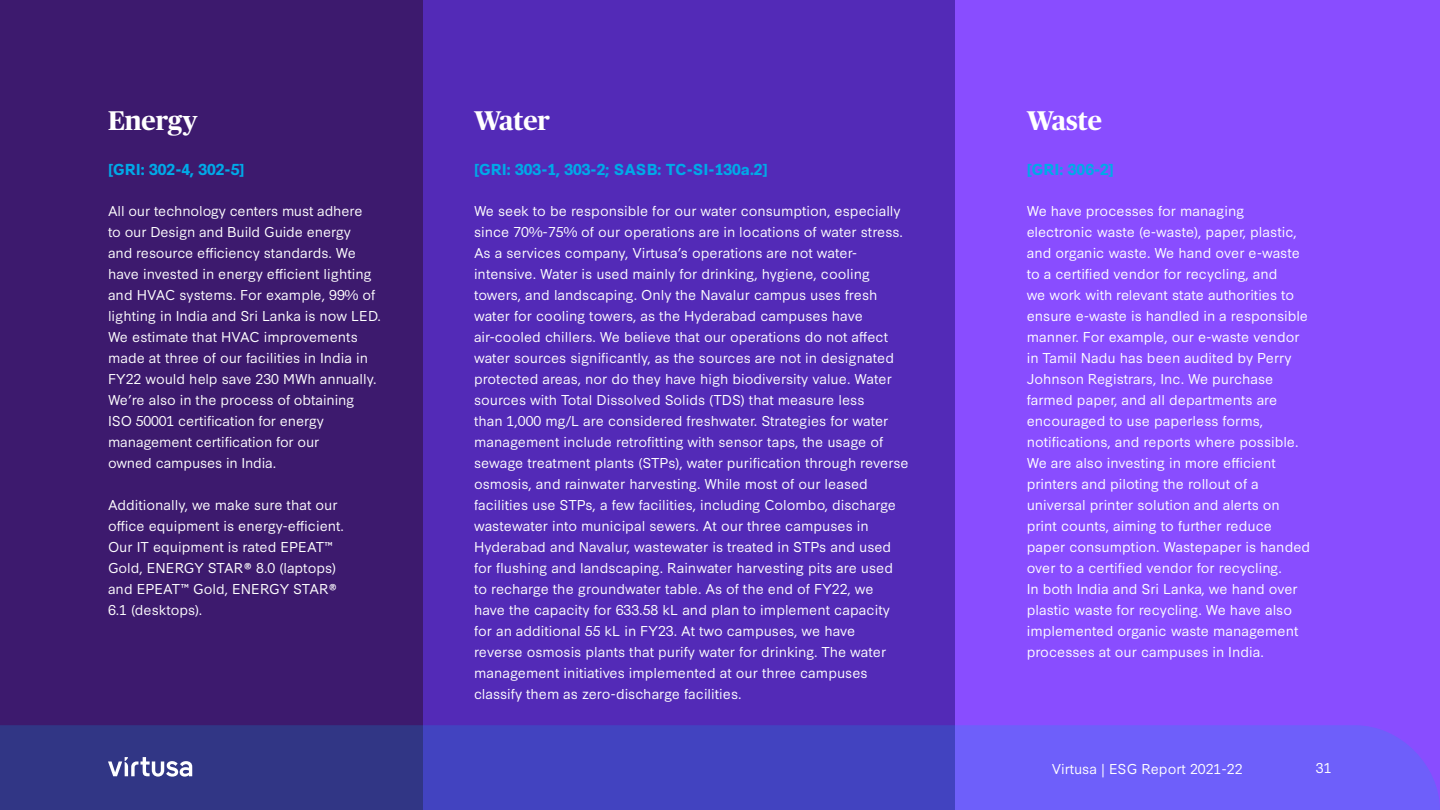
<style>
.page{position:relative;width:1440px;height:810px;background:#fff}
.page>*{position:absolute;margin:0;border:0;box-sizing:border-box;transform-origin:0 0}
.Heading_2{font:700 27px "Publico Headline";color:#fff}
.Indicator_Style{font:700 15px "Synthese";color:#00aae8}
.Footer_-_Left_-_Name{font:13.5px/21px "Synthese";color:#fff}
.Footer_-_Left_-_Page{font:13.5px "Synthese";color:#fff}
</style>
<div class="page">
<div style="left:0;top:0;width:423px;height:810px;background:#3d1a6e"></div>
<div style="left:423px;top:0;width:570px;height:810px;background:#532ab7"></div>
<div style="left:955px;top:0;width:485px;height:810px;background:#894dff"></div>
<svg style="left:0;top:725px;width:1440px;height:85px;background:#4c48c1"></svg>
<svg style="left:108px;top:757px;width:84px;height:20px;background:#7e81b3"></svg>
<p class="Heading_2" style="left:108px;top:101px;width:91px">Energy</p>
<p class="Indicator_Style" style="left:108px;top:157px;width:138px">[GRI: 302-4, 302-5]</p>
<p class="Footer_-_Left_-_Name" style="left:108px;top:199px;width:275px">All our technology centers must adhere<br>to our Design and Build Guide energy<br>and resource efficiency standards. We have invested in energy efficient lighting and HVAC systems. For example, 99% of lighting in India and Sri Lanka is now LED.<br>We estimate that HVAC improvements made at three of our facilities in India in FY22 would help save 230 MWh annually.<br>We’re also in the process of obtaining ISO 50001 certification for energy management certification for our<br>owned campuses in India.</p>
<p class="Footer_-_Left_-_Name" style="left:108px;top:493px;width:238px">Additionally, we make sure that our office equipment is energy-efficient.<br>Our IT equipment is rated EPEAT™<br>Gold, ENERGY STAR® 8.0 (laptops) and EPEAT™ Gold, ENERGY STAR®<br>6.1 (desktops).</p>
<p class="Heading_2" style="left:474px;top:101px;width:78px">Water</p>
<p class="Indicator_Style" style="left:474px;top:157px;width:295px">[GRI: 303-1, 303-2; SASB: TC-SI-130a.2]</p>
<p class="Footer_-_Left_-_Name" style="left:474px;top:199px;width:436px">We seek to be responsible for our water consumption, especially since 70%-75% of our operations are in locations of water stress.<br>As a services company, Virtusa’s operations are not water&shy;intensive. Water is used mainly for drinking, hygiene, cooling towers, and landscaping. Only the Navalur campus uses fresh water for cooling towers, as the Hyderabad campuses have air-cooled chillers. We believe that our operations do not affect water sources significantly, as the sources are not in designated protected areas, nor do they have high biodiversity value. Water sources with Total Dissolved Solids (TDS) that measure less<br>than 1,000 mg/L are considered freshwater. Strategies for water management include retrofitting with sensor taps, the usage of sewage treatment plants (STPs), water purification through reverse osmosis, and rainwater harvesting. While most of our leased facilities use STPs, a few facilities, including Colombo, discharge wastewater into municipal sewers. At our three campuses in Hyderabad and Navalur, wastewater is treated in STPs and used for flushing and landscaping. Rainwater harvesting pits are used to recharge the groundwater table. As of the end of FY22, we<br>have the capacity for 633.58 kL and plan to implement capacity for an additional 55 kL in FY23. At two campuses, we have<br>reverse osmosis plants that purify water for drinking. The water management initiatives implemented at our three campuses classify them as zero-discharge facilities.</p>
<p class="Heading_2" style="left:1027px;top:101px;width:77px">Waste</p>
<p class="Indicator_Style" style="left:1027px;top:157px;width:89px">[GRI: 306-2]</p>
<p class="Footer_-_Left_-_Name" style="left:1027px;top:199px;width:285px">We have processes for managing electronic waste (e-waste), paper, plastic, and organic waste. We hand over e-waste to a certified vendor for recycling, and<br>we work with relevant state authorities to ensure e-waste is handled in a responsible manner. For example, our e-waste vendor in Tamil Nadu has been audited by Perry Johnson Registrars, Inc. We purchase farmed paper, and all departments are encouraged to use paperless forms, notifications, and reports where possible.<br>We are also investing in more efficient printers and piloting the rollout of a universal printer solution and alerts on print counts, aiming to further reduce paper consumption. Wastepaper is handed over to a certified vendor for recycling.<br>In both India and Sri Lanka, we hand over plastic waste for recycling. We have also implemented organic waste management processes at our campuses in India.</p>
<p class="Footer_-_Left_-_Name" style="left:1052px;top:757px;width:192px">Virtusa | ESG Report 2021-22</p>
<p class="Footer_-_Left_-_Page" style="left:1316px;top:756px;width:17px">31</p>
</div>
